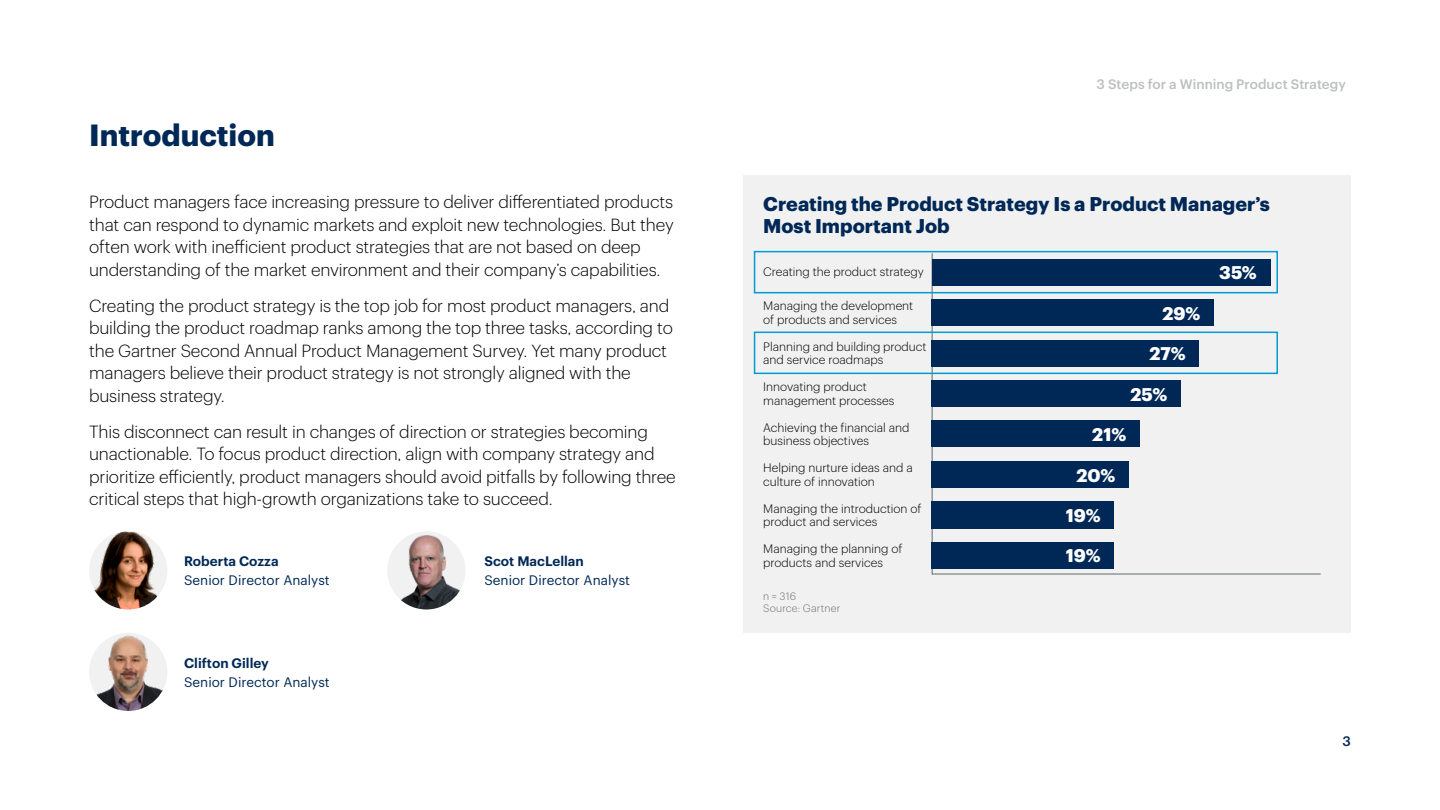
<style>
.page{position:relative;width:1440px;height:810px;background:#fff}
.page>*{position:absolute;margin:0;border:0;box-sizing:border-box;transform-origin:0 0}
.t1{font:700 30px "Graphik";color:#002856}
.t2{font:700 19.5px/22.5px "Graphik";color:#002856}
.t3{font:700 18px "Graphik";letter-spacing:-.005em;color:#fff}
.t4{font:300 17.25px/22.5px "Graphik";letter-spacing:-.01em;color:#000}
.t5{font:13.5px "Graphik";color:#002856}
.t6{font:600 13.5px "Graphik";color:#002856}
.t7{font:500 13.5px "Graphik";color:#bcbec0}
.t8{font:500 13.5px "Graphik";color:#002856}
.t9{font:300 12px/13.5px "Graphik";color:#000}
.t10{font:300 10.5px/12px "Graphik";letter-spacing:.02em;color:#6d6e71}
</style>
<div class="page">
<div style="left:742px;top:176px;width:608px;height:457px;background:#f1f1f2"></div>
<div style="left:387px;top:531px;width:78px;height:78px;background:#f1f1f2;border-radius:50%"></div>
<img style="left:393px;top:533px;width:72px;height:76px">
<img style="left:89px;top:634px;width:78px;height:77px">
<div style="left:89px;top:531px;width:78px;height:78px;background:#f1f1f2;border-radius:50%"></div>
<img style="left:94px;top:531px;width:70px;height:78px">
<svg style="left:931px;top:254px;width:390px;height:321px"></svg>
<div style="left:932px;top:259px;width:338px;height:27px;background:#002856"></div>
<div style="left:932px;top:420px;width:208px;height:27px;background:#002856"></div>
<div style="left:932px;top:340px;width:267px;height:27px;background:#002856"></div>
<div style="left:932px;top:299px;width:282px;height:27px;background:#002856"></div>
<div style="left:932px;top:461px;width:197px;height:27px;background:#002856"></div>
<div style="left:932px;top:380px;width:249px;height:27px;background:#002856"></div>
<div style="left:932px;top:542px;width:182px;height:27px;background:#002856"></div>
<div style="left:932px;top:501px;width:182px;height:27px;background:#002856"></div>
<div style="left:754px;top:251px;width:524px;height:42px;border:2px solid #009ad7"></div>
<div style="left:754px;top:332px;width:524px;height:42px;border:2px solid #009ad7"></div>
<h1 class="t1" style="left:89px;top:112px;width:187px">Introduction</h1>
<p class="t4" style="left:89px;top:190px;width:586px">Product managers face increasing pressure to deliver differentiated products that can respond to dynamic markets and exploit new technologies. But they often work with inefficient product strategies that are not based on deep understanding of the market environment and their company’s capabilities.</p>
<p class="t4" style="left:89px;top:293px;width:585px">Creating the product strategy is the top job for most product managers, and building the product roadmap ranks among the top three tasks, according to the Gartner Second Annual Product Management Survey. Yet many product managers believe their product strategy is not strongly aligned with the business strategy.</p>
<p class="t4" style="left:89px;top:419px;width:588px">This disconnect can result in changes of direction or strategies becoming unactionable. To focus product direction, align with company strategy and prioritize efficiently, product managers should avoid pitfalls by following three critical steps that high-growth organizations take to succeed.</p>
<p class="t6" style="left:184px;top:551px;width:96px">Roberta Cozza</p>
<p class="t5" style="left:184px;top:570px;width:147px">Senior Director Analyst</p>
<p class="t6" style="left:184px;top:653px;width:86px">Clifton Gilley</p>
<p class="t5" style="left:184px;top:672px;width:147px">Senior Director Analyst</p>
<p class="t6" style="left:484px;top:551px;width:101px">Scot MacLellan</p>
<p class="t5" style="left:484px;top:570px;width:147px">Senior Director Analyst</p>
<p class="t7" style="left:1096px;top:74px;width:251px">3 Steps for a Winning Product Strategy</p>
<p class="t2" style="left:763px;top:191px;width:508px">Creating the Product Strategy Is a Product Manager’s<br>Most Important Job</p>
<p class="t9" style="left:763px;top:264px;width:162px">Creating the product strategy</p>
<p class="t9" style="left:763px;top:298px;width:152px">Managing the development of products and services</p>
<p class="t9" style="left:763px;top:339px;width:165px">Planning and building product and service roadmaps</p>
<p class="t9" style="left:763px;top:379px;width:133px">Innovating product management processes</p>
<p class="t9" style="left:763px;top:420px;width:148px">Achieving the financial and business objectives</p>
<p class="t9" style="left:763px;top:460px;width:151px">Helping nurture ideas and a culture of innovation</p>
<p class="t9" style="left:763px;top:501px;width:160px">Managing the introduction of product and services</p>
<p class="t9" style="left:763px;top:541px;width:141px">Managing the planning of products and services</p>
<p class="t10" style="left:763px;top:589px;width:79px">n = 316<br>Source: Gartner</p>
<p class="t3" style="left:1162px;top:299px;width:39px">29%</p>
<p class="t3" style="left:1149px;top:340px;width:38px">27%</p>
<p class="t3" style="left:1130px;top:380px;width:38px">25%</p>
<p class="t3" style="left:1092px;top:421px;width:36px">21%</p>
<p class="t3" style="left:1076px;top:461px;width:40px">20%</p>
<p class="t3" style="left:1066px;top:502px;width:36px">19%</p>
<p class="t3" style="left:1066px;top:542px;width:36px">19%</p>
<p class="t3" style="left:1219px;top:259px;width:39px">35%</p>
<p class="t8" style="left:1342px;top:731px;width:10px">3</p>
</div>
